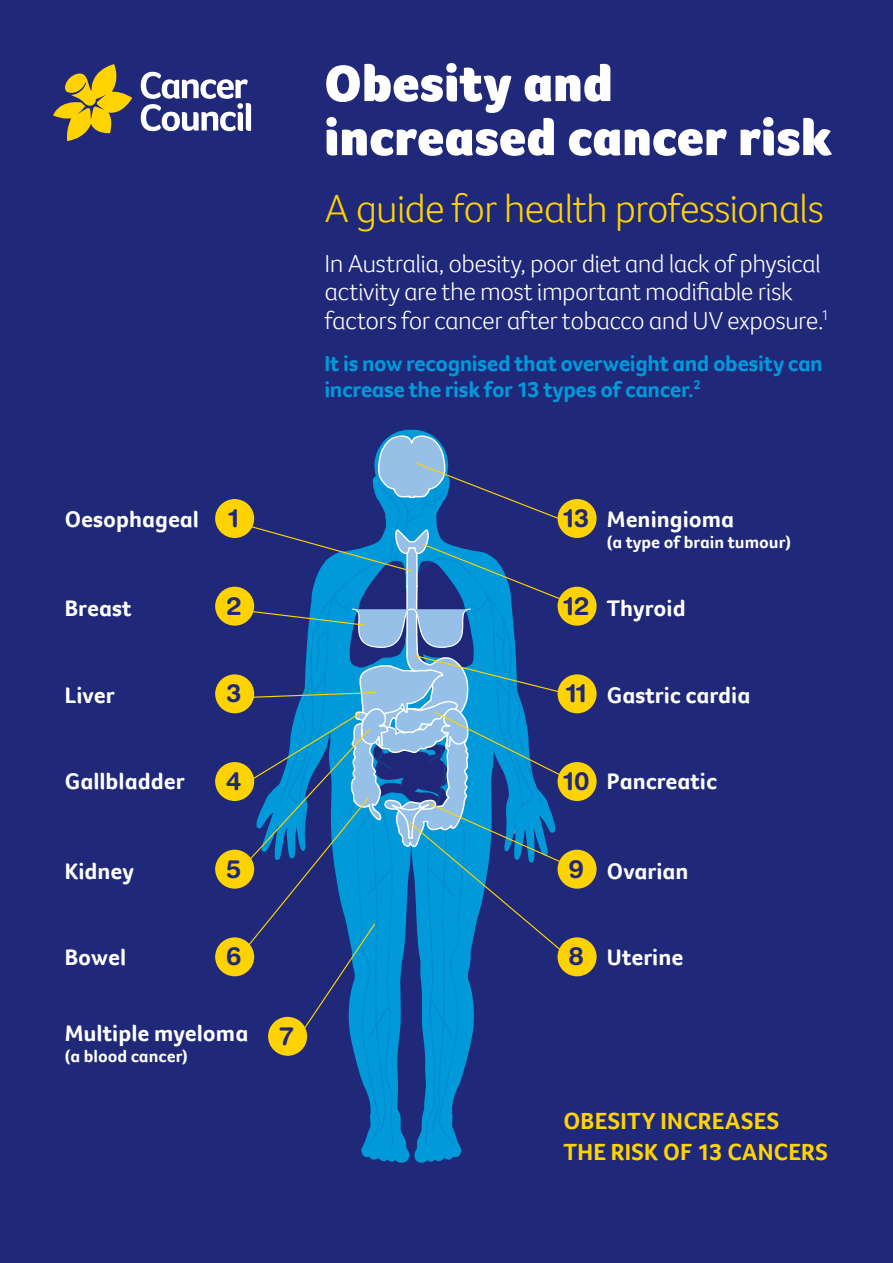
<style>
.page{position:relative;width:893px;height:1263px;background:#1f2879}
.page>*{position:absolute;margin:0;border:0;box-sizing:border-box;transform-origin:0 0}
.t1{font:900 52.5px/54px "Foco CC";letter-spacing:.01em;color:#fff}
.t2{font:300 40.5px "Foco CC";letter-spacing:-.03em;color:#ffd400}
.t3{font:300 25.5px/28.5px "Foco CC";letter-spacing:-.025em;color:#fff}
.t4{font:700 25.2px "Helvetica Rounded";color:#1f2879}
.t5{font:700 24px/31.5px "Foco CC";letter-spacing:.01em;color:#ffd400}
.t6{font:700 23.1px "Foco CC";color:#fff}
.t7{font:700 22.5px/25.5px "Foco CC";letter-spacing:-.015em;color:#0099da}
.t8{font:700 17.4px "Foco CC";color:#fff}
</style>
<div class="page">
<svg style="left:53px;top:64px;width:79px;height:77px"></svg>
<svg style="left:141px;top:72px;width:110px;height:59px"></svg>
<svg style="left:361px;top:430px;width:101px;height:733px;fill:#0099da"></svg>
<svg style="left:244px;top:435px;width:333px;height:714px"></svg>
<div style="left:215px;top:499px;width:39px;height:39px;background:#fed301;border-radius:50%"></div>
<div style="left:215px;top:587px;width:39px;height:39px;background:#fed301;border-radius:50%"></div>
<div style="left:215px;top:674px;width:39px;height:39px;background:#fed301;border-radius:50%"></div>
<div style="left:215px;top:762px;width:39px;height:39px;background:#fed301;border-radius:50%"></div>
<div style="left:215px;top:937px;width:39px;height:39px;background:#fed301;border-radius:50%"></div>
<div style="left:268px;top:1017px;width:39px;height:39px;background:#fed301;border-radius:50%"></div>
<div style="left:557px;top:499px;width:40px;height:39px;background:#fed301;border-radius:50%"></div>
<div style="left:557px;top:587px;width:40px;height:39px;background:#fed301;border-radius:50%"></div>
<div style="left:557px;top:762px;width:40px;height:39px;background:#fed301;border-radius:50%"></div>
<div style="left:557px;top:850px;width:40px;height:39px;background:#fed301;border-radius:50%"></div>
<div style="left:557px;top:937px;width:40px;height:39px;background:#fed301;border-radius:50%"></div>
<div style="left:215px;top:850px;width:39px;height:39px;background:#fed301;border-radius:50%"></div>
<div style="left:557px;top:674px;width:40px;height:39px;background:#fed301;border-radius:50%"></div>
<h1 class="t1" style="left:324px;top:56px;width:509px">Obesity and increased cancer risk</h1>
<h2 class="t2" style="left:324px;top:181px;width:501px">A guide for health professionals</h2>
<p class="t3" style="left:324px;top:249px;width:506px">In Australia, obesity, poor diet and lack of physical activity are the most important modifiable risk factors for cancer after tobacco and UV exposure.<sup>1</sup></p>
<p class="t7" style="left:324px;top:351px;width:500px">It is now recognised that overweight and obesity can increase the risk for 13 types of cancer.<sup>2</sup></p>
<p class="t6" style="left:65px;top:504px;width:136px">Oesophageal</p>
<p class="t4" style="left:229px;top:503px;width:12px">1</p>
<p class="t4" style="left:564px;top:503px;width:27px">13</p>
<p class="t6" style="left:607px;top:504px;width:129px">Meningioma</p>
<p class="t8" style="left:607px;top:530px;width:185px">(a type of brain tumour)</p>
<p class="t6" style="left:65px;top:593px;width:68px">Breast</p>
<p class="t4" style="left:226px;top:590px;width:16px">2</p>
<p class="t4" style="left:564px;top:590px;width:27px">12</p>
<p class="t6" style="left:607px;top:593px;width:80px">Thyroid</p>
<p class="t6" style="left:65px;top:679px;width:51px">Liver</p>
<p class="t4" style="left:226px;top:678px;width:16px">3</p>
<p class="t4" style="left:566px;top:678px;width:22px">11</p>
<p class="t6" style="left:607px;top:679px;width:145px">Gastric cardia</p>
<p class="t6" style="left:65px;top:766px;width:121px">Gallbladder</p>
<p class="t4" style="left:226px;top:766px;width:17px">4</p>
<p class="t4" style="left:564px;top:766px;width:27px">10</p>
<p class="t6" style="left:607px;top:766px;width:112px">Pancreatic</p>
<p class="t6" style="left:65px;top:856px;width:71px">Kidney</p>
<p class="t4" style="left:226px;top:853px;width:16px">5</p>
<p class="t4" style="left:569px;top:853px;width:17px">9</p>
<p class="t6" style="left:607px;top:856px;width:83px">Ovarian</p>
<p class="t6" style="left:65px;top:942px;width:63px">Bowel</p>
<p class="t4" style="left:226px;top:941px;width:17px">6</p>
<p class="t4" style="left:569px;top:941px;width:17px">8</p>
<p class="t6" style="left:607px;top:942px;width:78px">Uterine</p>
<p class="t6" style="left:65px;top:1018px;width:185px">Multiple myeloma</p>
<p class="t8" style="left:65px;top:1044px;width:124px">(a blood cancer)</p>
<p class="t4" style="left:280px;top:1020px;width:16px">7</p>
<p class="t5" style="left:563px;top:1104px;width:266px">OBESITY INCREASES<br>THE RISK OF 13 CANCERS</p>
</div>
